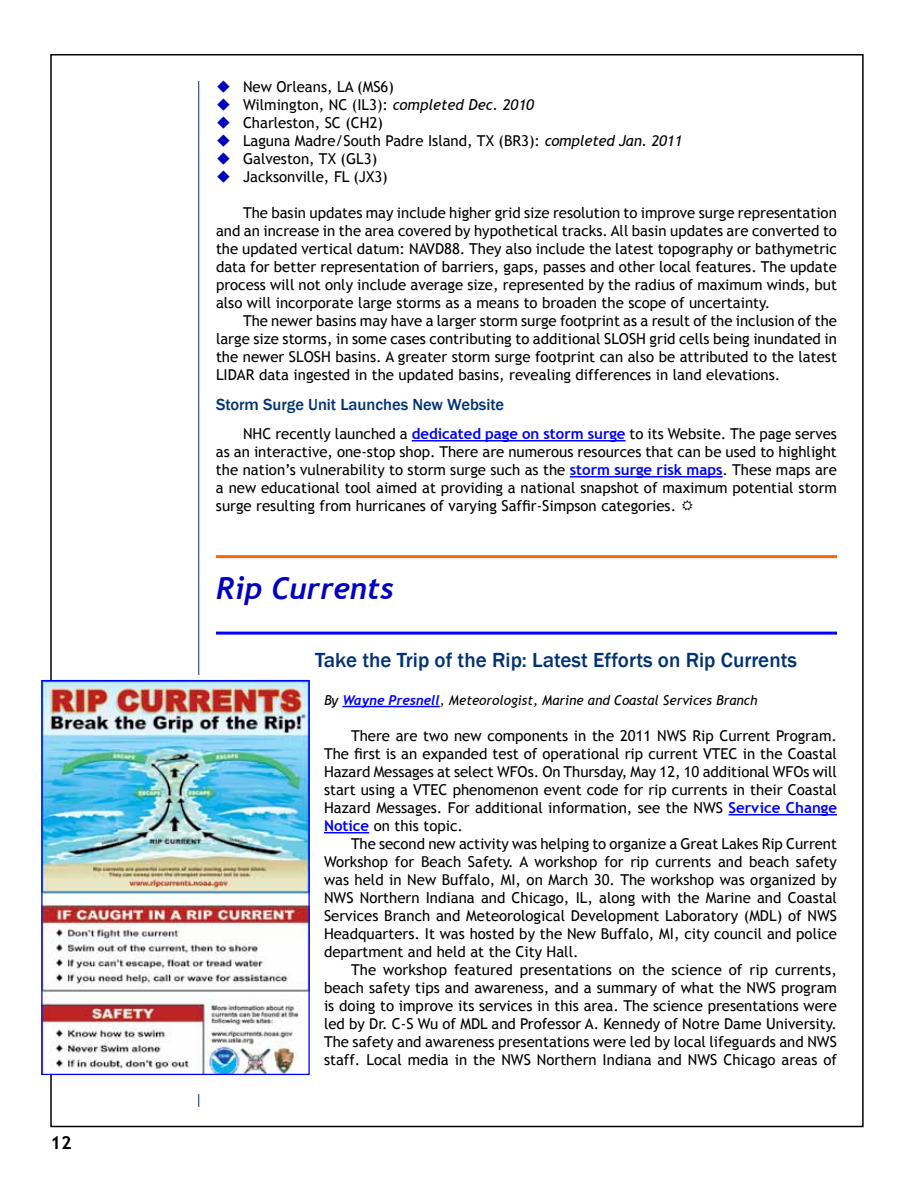
<style>
.page{position:relative;width:918px;height:1188px;background:#fff}
.page>*{position:absolute;margin:0;border:0;box-sizing:border-box;transform-origin:0 0}
.t1{font:italic 700 30px "Trebuchet";color:#0000c0}
.t2{font:500 21px "Franklin Gothic";color:#003273}
.t3{font:700 18px "Trebuchet MS";color:#000}
.t4{font:500 16.5px "Franklin Gothic";color:#003273}
.t5{font:15px/18px "Trebuchet MS";color:#000;text-align:justify}
.t6{font:italic 13.5px "Trebuchet MS";color:#000}
.s1{font-style:italic}
.s2{font-weight:700;color:#00f}
.s3{font-family:"Trebuchet";font-weight:700;color:#00f}
</style>
<div class="page">
<hr style="left:198px;top:81px;width:1px;height:1026px;background:#003273">
<div style="left:176px;top:675px;width:37px;height:419px;background:#fff"></div>
<hr style="left:412px;top:440px;width:214px;height:2px;background:#00f">
<hr style="left:570px;top:476px;width:153px;height:2px;background:#00f">
<hr style="left:216px;top:555px;width:621px;height:3px;background:#f60">
<hr style="left:216px;top:632px;width:621px;height:3px;background:#00f">
<hr style="left:342px;top:706px;width:98px;height:1px;background:#00f">
<hr style="left:729px;top:814px;width:108px;height:1px;background:#00f">
<hr style="left:324px;top:832px;width:45px;height:1px;background:#00f">
<img style="left:43px;top:682px;width:265px;height:391px">
<div style="left:41px;top:680px;width:269px;height:395px;border:1px solid #00f"></div>
<p class="t3" style="left:50px;top:1131px;width:23px">12</p>
<p class="t5" style="left:243px;top:78px;width:441px;text-align:left">New Orleans, LA (MS6)<br>Wilmington, NC (IL3): <span class="s1">completed Dec. 2010<br></span>Charleston, SC (CH2)<br>Laguna Madre/South Padre Island, TX (BR3): <span class="s1">completed Jan. 2011<br></span>Galveston, TX (GL3)<br>Jacksonville, FL (JX3)</p>
<p class="t5" style="left:216px;top:204px;width:623px;text-indent:27px">The basin updates may include higher grid size resolution to improve surge representation and an increase in the area covered by hypothetical tracks. All basin updates are converted to the updated vertical datum: NAVD88. They also include the latest topography or bathymetric data for better representation of barriers, gaps, passes and other local features. The update process will not only include average size, represented by the radius of maximum winds, but also will incorporate large storms as a means to broaden the scope of uncertainty.</p>
<p class="t5" style="left:216px;top:312px;width:623px;text-indent:27px">The newer basins may have a larger storm surge footprint as a result of the inclusion of the large size storms, in some cases contributing to additional SLOSH grid cells being inundated in the newer SLOSH basins. A greater storm surge footprint can also be attributed to the latest LIDAR data ingested in the updated basins, revealing differences in land elevations.</p>
<p class="t4" style="left:216px;top:394px;width:290px">Storm Surge Unit Launches New Website</p>
<p class="t5" style="left:216px;top:425px;width:623px;text-indent:27px">NHC recently launched a <span class="s2">dedicated page on storm surge</span> to its Website. The page serves as an interactive, one-stop shop. There are numerous resources that can be used to highlight the nation’s vulnerability to storm surge such as the <span class="s2">storm surge risk maps</span>. These maps are a new educational tool aimed at providing a national snapshot of maximum potential storm surge resulting from hurricanes of varying Saffir-Simpson categories.</p>
<h1 class="t1" style="left:216px;top:570px;width:179px">Rip Currents</h1>
<h2 class="t2" style="left:315px;top:647px;width:484px">Take the Trip of the Rip: Latest Efforts on Rip Currents</h2>
<p class="t6" style="left:324px;top:692px;width:435px">By <span class="s3">Wayne Presnell</span>, Meteorologist, Marine and Coastal Services Branch</p>
<p class="t5" style="left:324px;top:727px;width:515px;text-indent:27px">There are two new components in the 2011 NWS Rip Current Program.<br>The first is an expanded test of operational rip current VTEC in the Coastal Hazard Messages at select WFOs. On Thursday, May 12, 10 additional WFOs will start using a VTEC phenomenon event code for rip currents in their Coastal Hazard Messages. For additional information, see the NWS <span class="s2">Service Change Notice</span> on this topic.</p>
<p class="t5" style="left:324px;top:835px;width:515px;text-indent:27px">The second new activity was helping to organize a Great Lakes Rip Current Workshop for Beach Safety. A workshop for rip currents and beach safety was held in New Buffalo, MI, on March 30. The workshop was organized by NWS Northern Indiana and Chicago, IL, along with the Marine and Coastal Services Branch and Meteorological Development Laboratory (MDL) of NWS Headquarters. It was hosted by the New Buffalo, MI, city council and police department and held at the City Hall.</p>
<p class="t5" style="left:324px;top:961px;width:515px;text-indent:27px">The workshop featured presentations on the science of rip currents, beach safety tips and awareness, and a summary of what the NWS program is doing to improve its services in this area. The science presentations were led by Dr. C-S Wu of MDL and Professor A. Kennedy of Notre Dame University.<br>The safety and awareness presentations were led by local lifeguards and NWS staff. Local media in the NWS Northern Indiana and NWS Chicago areas of</p>
</div>
